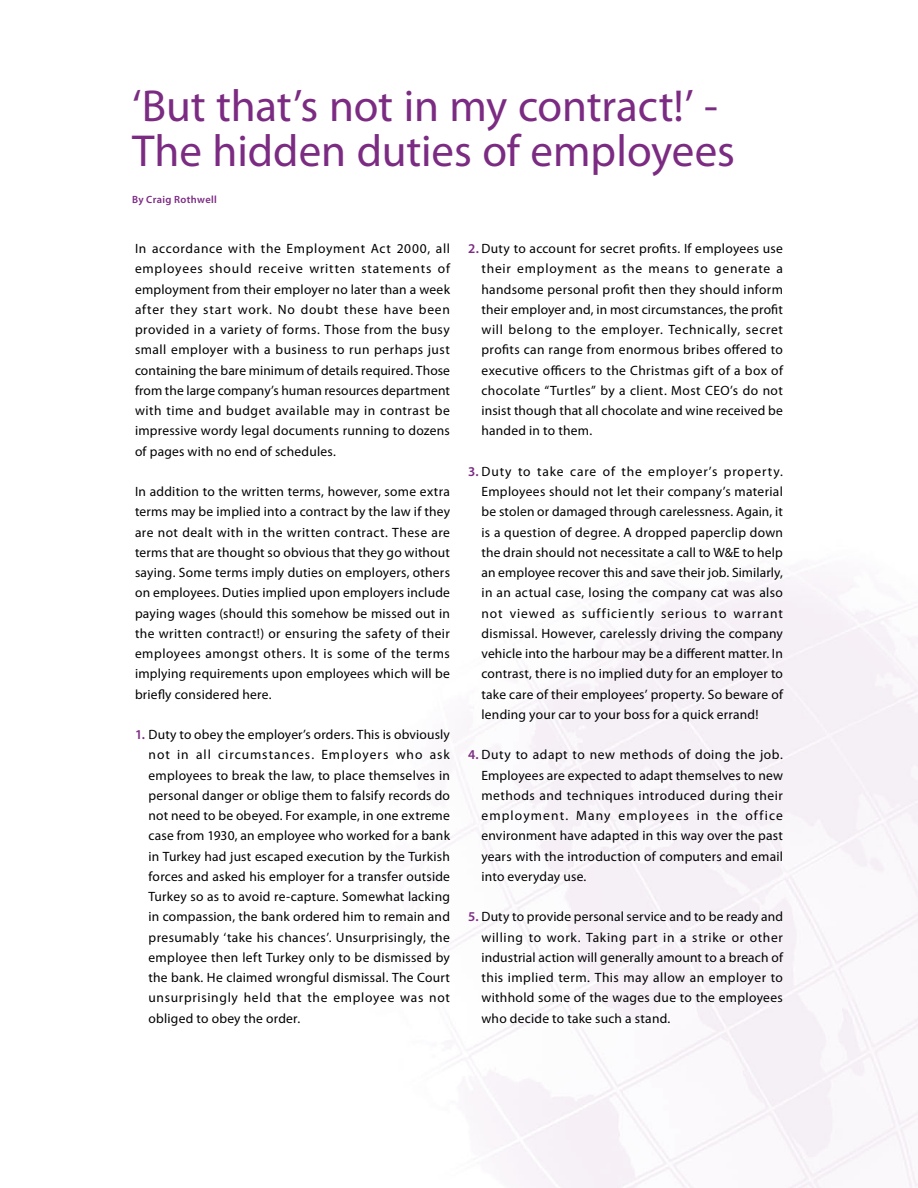
<style>
.page{position:relative;width:918px;height:1188px;background:#fff}
.page>*{position:absolute;margin:0;border:0;box-sizing:border-box;transform-origin:0 0}
.t1{font:45px/45px "Myriad Pro";letter-spacing:-.005em;color:#7c2b83}
.t2{font:13.5px/20.2px "Myriad Pro";letter-spacing:.02em;color:#000;text-align:justify}
.t3{font:600 10.5px "Myriad Pro";letter-spacing:.035em;color:#7c2b83}
.s1{font-weight:600;color:#7c2b83}
</style>
<div class="page">
<h1 class="t1" style="left:132px;top:82px;width:604px">‘But that’s not in my contract!’ -<br>The hidden duties of employees</h1>
<p class="t3" style="left:132px;top:193px;width:87px">By Craig Rothwell</p>
<p class="t2" style="left:135px;top:238px;width:317px">In accordance with the Employment Act 2000, all employees should receive written statements of employment from their employer no later than a week after they start work. No doubt these have been provided in a variety of forms. Those from the busy small employer with a business to run perhaps just containing the bare minimum of details required. Those from the large company’s human resources department with time and budget available may in contrast be impressive wordy legal documents running to dozens of pages with no end of schedules.</p>
<p class="t2" style="left:135px;top:481px;width:317px">In addition to the written terms, however, some extra terms may be implied into a contract by the law if they are not dealt with in the written contract. These are terms that are thought so obvious that they go without saying. Some terms imply duties on employers, others on employees. Duties implied upon employers include paying wages (should this somehow be missed out in the written contract!) or ensuring the safety of their employees amongst others. It is some of the terms implying requirements upon employees which will be briefly considered here.</p>
<p class="t2" style="left:148px;top:724px;width:303px;text-indent:-14px"><span class="s1">1.</span> Duty to obey the employer’s orders. This is obviously not in all circumstances. Employers who ask employees to break the law, to place themselves in personal danger or oblige them to falsify records do not need to be obeyed. For example, in one extreme case from 1930, an employee who worked for a bank in Turkey had just escaped execution by the Turkish forces and asked his employer for a transfer outside Turkey so as to avoid re-capture. Somewhat lacking in compassion, the bank ordered him to remain and presumably ‘take his chances’. Unsurprisingly, the employee then left Turkey only to be dismissed by the bank. He claimed wrongful dismissal. The Court unsurprisingly held that the employee was not obliged to obey the order.</p>
<p class="t2" style="left:482px;top:238px;width:303px;text-indent:-14px"><span class="s1">2.</span> Duty to account for secret profits. If employees use their employment as the means to generate a handsome personal profit then they should inform their employer and, in most circumstances, the profit will belong to the employer. Technically, secret profits can range from enormous bribes offered to executive officers to the Christmas gift of a box of chocolate “Turtles” by a client. Most CEO’s do not insist though that all chocolate and wine received be handed in to them.</p>
<p class="t2" style="left:482px;top:461px;width:303px;text-indent:-14px"><span class="s1">3.</span> Duty to take care of the employer’s property.<br>Employees should not let their company’s material be stolen or damaged through carelessness. Again, it is a question of degree. A dropped paperclip down the drain should not necessitate a call to W&amp;E to help an employee recover this and save their job. Similarly, in an actual case, losing the company cat was also not viewed as sufficiently serious to warrant dismissal. However, carelessly driving the company vehicle into the harbour may be a different matter. In contrast, there is no implied duty for an employer to take care of their employees’ property. So beware of lending your car to your boss for a quick errand!</p>
<p class="t2" style="left:482px;top:745px;width:303px;text-indent:-14px"><span class="s1">4.</span> Duty to adapt to new methods of doing the job.<br>Employees are expected to adapt themselves to new methods and techniques introduced during their employment. Many employees in the office environment have adapted in this way over the past years with the introduction of computers and email into everyday use.</p>
<p class="t2" style="left:482px;top:907px;width:303px;text-indent:-14px"><span class="s1">5.</span> Duty to provide personal service and to be ready and willing to work. Taking part in a strike or other industrial action will generally amount to a breach of this implied term. This may allow an employer to withhold some of the wages due to the employees who decide to take such a stand.</p>
</div>
